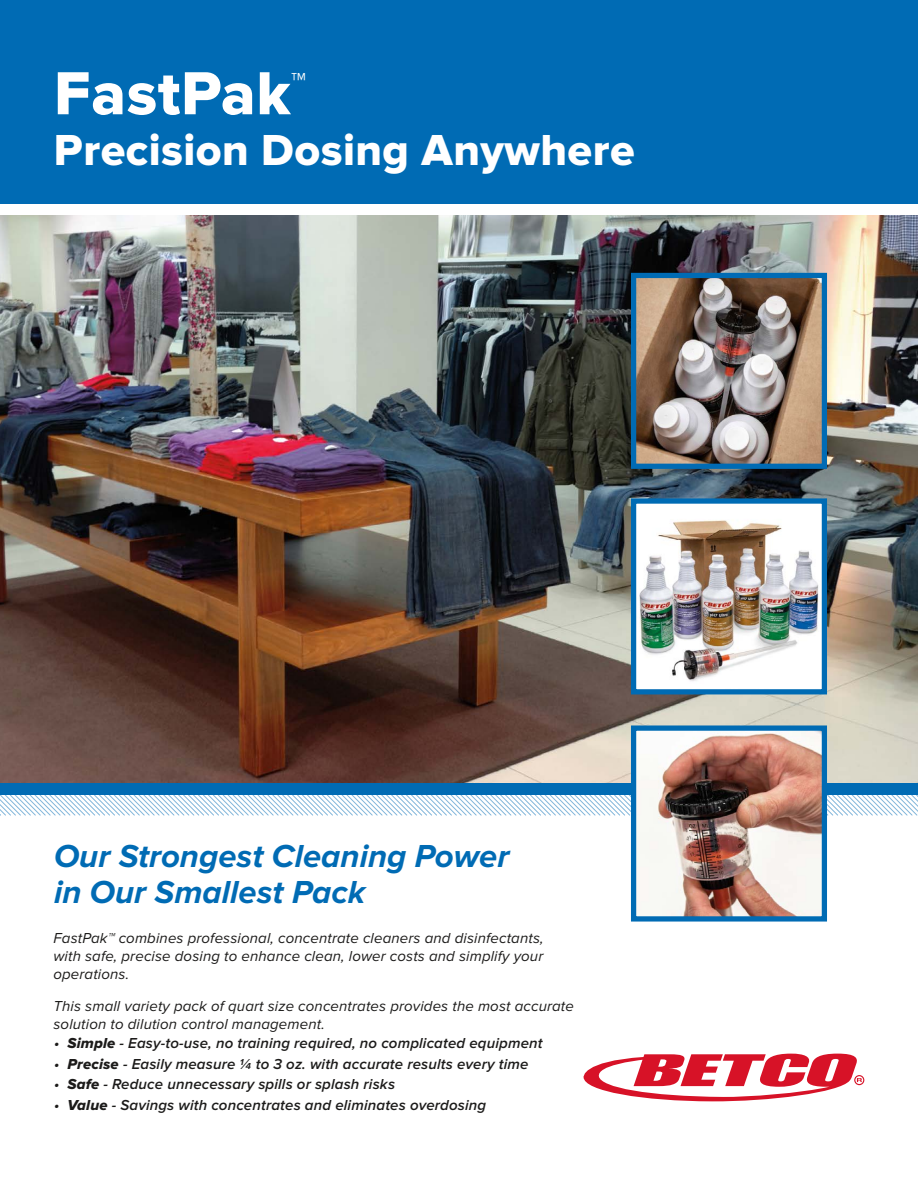
<style>
.page{position:relative;width:918px;height:1188px;background:#fff}
.page>*{position:absolute;margin:0;border:0;box-sizing:border-box;transform-origin:0 0}
.t1{font:63px "Proxima Nova Extrabld";letter-spacing:.01em;color:#fff}
.t2{font:45px "Proxima Nova Extrabld";letter-spacing:.01em;color:#fff}
.t3{font:italic 700 33px/36px "Proxima Nova";color:#006bb4}
.t4{font:italic 15px/18px "Proxima Nova";letter-spacing:.01em;color:#1c1b1a;text-align:justify}
.t5{font:italic 600 15px "Proxima Nova";letter-spacing:.01em;color:#1c1b1a}
.s1{font-family:"Proxima Nova Extrabld It";font-weight:400;font-style:normal}
</style>
<div class="page">
<div style="left:0;top:0;width:918px;height:204px;background:#006bb4"></div>
<img style="left:0;top:215px;width:918px;height:569px">
<svg style="left:0;top:795px;width:918px;height:21px"></svg>
<div style="left:0;top:784px;width:918px;height:11px;background:#006bb4"></div>
<svg style="left:583px;top:1054px;width:281px;height:48px"></svg>
<img style="left:637px;top:731px;width:184px;height:185px">
<div style="left:631px;top:725px;width:196px;height:197px;border:5px solid #006bb4"></div>
<img style="left:637px;top:279px;width:184px;height:184px">
<div style="left:631px;top:273px;width:196px;height:196px;border:5px solid #006bb4"></div>
<img style="left:637px;top:504px;width:184px;height:184px">
<div style="left:631px;top:498px;width:196px;height:196px;border:5px solid #006bb4"></div>
<h1 class="t1" style="left:54px;top:57px;width:254px">FastPak<sup>™</sup></h1>
<h2 class="t2" style="left:54px;top:124px;width:582px">Precision Dosing Anywhere</h2>
<h3 class="t3" style="left:54px;top:839px;width:457px">Our Strongest Cleaning Power in Our Smallest Pack</h3>
<p class="t4" style="left:53px;top:930px;width:492px">FastPak™ combines professional, concentrate cleaners and disinfectants, with safe, precise dosing to enhance clean, lower costs and simplify your operations.</p>
<p class="t4" style="left:53px;top:997px;width:522px">This small variety pack of quart size concentrates provides the most accurate solution to dilution control management.</p>
<p class="t5" style="left:54px;top:1034px;width:490px">• <span class="s1">Simple</span> - Easy-to-use, no training required, no complicated equipment</p>
<p class="t5" style="left:54px;top:1055px;width:476px">• <span class="s1">Precise</span> - Easily measure ¼ to 3 oz. with accurate results every time</p>
<p class="t5" style="left:54px;top:1076px;width:343px">• <span class="s1">Safe</span> - Reduce unnecessary spills or splash risks</p>
<p class="t5" style="left:54px;top:1097px;width:434px">• <span class="s1">Value</span> - Savings with concentrates and eliminates overdosing</p>
</div>
